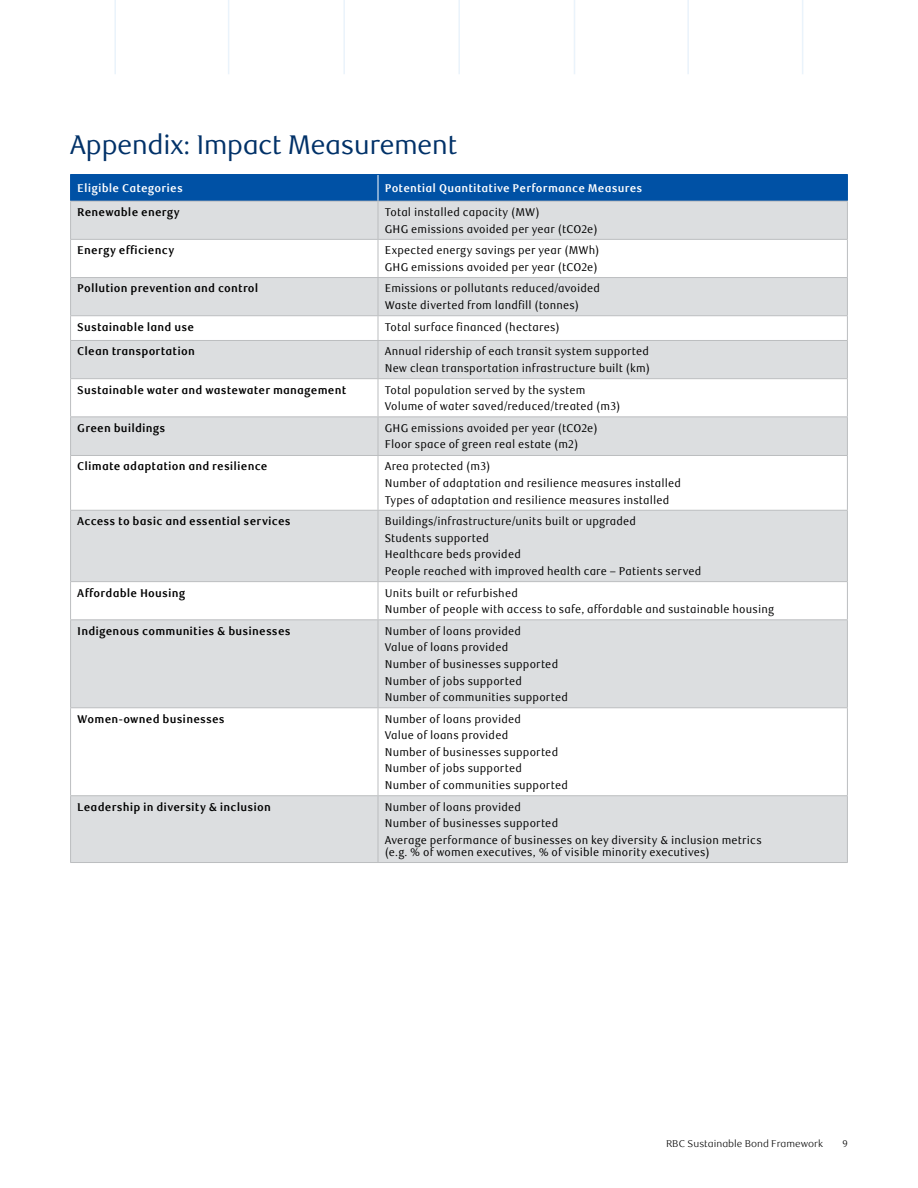
<style>
.page{position:relative;width:918px;height:1188px;background:#fff}
.page>*{position:absolute;margin:0;border:0;box-sizing:border-box;transform-origin:0 0}
.t1{font:27px "RBC Display";color:#003168}
.t2{font:11.25px/16.6px "RBC Text Cond";letter-spacing:.015em;color:#000}
.t3{font:700 11.25px "RBC Text Cond";letter-spacing:.015em;color:#000}
.t4{font:700 11.25px "RBC Text Cond";letter-spacing:.015em;color:#fff}
.t5{font:300 9.75px "RBC Text";color:#000}
</style>
<div class="page">
<svg style="left:71px;top:202px;width:776px;height:660px;fill:#dcdee0"></svg>
<hr style="left:70px;top:174px;width:308px;height:1px;background:#0051a5">
<hr style="left:378px;top:174px;width:470px;height:1px;background:#0051a5">
<div style="left:70px;top:175px;width:778px;height:26px;background:#0051a5"></div>
<hr style="left:70px;top:201px;width:308px;height:1px;background:#bcbec0">
<hr style="left:70px;top:202px;width:1px;height:37px;background:#bcbec0">
<hr style="left:378px;top:201px;width:470px;height:1px;background:#bcbec0">
<hr style="left:378px;top:202px;width:1px;height:37px;background:#bcbec0">
<hr style="left:847px;top:202px;width:1px;height:37px;background:#bcbec0">
<hr style="left:70px;top:239px;width:308px;height:1px;background:#bcbec0">
<hr style="left:70px;top:240px;width:1px;height:37px;background:#bcbec0">
<hr style="left:378px;top:239px;width:470px;height:1px;background:#bcbec0">
<hr style="left:378px;top:240px;width:1px;height:37px;background:#bcbec0">
<hr style="left:847px;top:240px;width:1px;height:37px;background:#bcbec0">
<hr style="left:70px;top:277px;width:308px;height:1px;background:#bcbec0">
<hr style="left:70px;top:278px;width:1px;height:37px;background:#bcbec0">
<hr style="left:378px;top:277px;width:470px;height:1px;background:#bcbec0">
<hr style="left:378px;top:278px;width:1px;height:37px;background:#bcbec0">
<hr style="left:847px;top:278px;width:1px;height:37px;background:#bcbec0">
<hr style="left:70px;top:315px;width:308px;height:1px;background:#bcbec0">
<svg style="left:70px;top:316px;width:1px;height:24px"></svg>
<hr style="left:378px;top:315px;width:470px;height:1px;background:#bcbec0">
<svg style="left:378px;top:316px;width:1px;height:24px"></svg>
<svg style="left:847px;top:316px;width:1px;height:24px"></svg>
<hr style="left:70px;top:340px;width:308px;height:1px;background:#bcbec0">
<hr style="left:70px;top:341px;width:1px;height:37px;background:#bcbec0">
<hr style="left:378px;top:340px;width:470px;height:1px;background:#bcbec0">
<hr style="left:378px;top:341px;width:1px;height:37px;background:#bcbec0">
<hr style="left:847px;top:341px;width:1px;height:37px;background:#bcbec0">
<hr style="left:70px;top:378px;width:308px;height:1px;background:#bcbec0">
<hr style="left:70px;top:379px;width:1px;height:37px;background:#bcbec0">
<hr style="left:378px;top:378px;width:470px;height:1px;background:#bcbec0">
<hr style="left:378px;top:379px;width:1px;height:37px;background:#bcbec0">
<hr style="left:847px;top:379px;width:1px;height:37px;background:#bcbec0">
<hr style="left:70px;top:416px;width:308px;height:1px;background:#bcbec0">
<hr style="left:70px;top:417px;width:1px;height:38px;background:#bcbec0">
<hr style="left:378px;top:416px;width:470px;height:1px;background:#bcbec0">
<hr style="left:378px;top:417px;width:1px;height:38px;background:#bcbec0">
<hr style="left:847px;top:417px;width:1px;height:38px;background:#bcbec0">
<hr style="left:70px;top:455px;width:308px;height:1px;background:#bcbec0">
<hr style="left:70px;top:456px;width:1px;height:54px;background:#bcbec0">
<hr style="left:378px;top:455px;width:470px;height:1px;background:#bcbec0">
<hr style="left:378px;top:456px;width:1px;height:54px;background:#bcbec0">
<hr style="left:847px;top:456px;width:1px;height:54px;background:#bcbec0">
<hr style="left:70px;top:510px;width:308px;height:1px;background:#bcbec0">
<hr style="left:70px;top:511px;width:1px;height:70px;background:#bcbec0">
<hr style="left:378px;top:510px;width:470px;height:1px;background:#bcbec0">
<hr style="left:378px;top:511px;width:1px;height:70px;background:#bcbec0">
<hr style="left:847px;top:511px;width:1px;height:70px;background:#bcbec0">
<hr style="left:70px;top:581px;width:308px;height:1px;background:#bcbec0">
<hr style="left:70px;top:582px;width:1px;height:37px;background:#bcbec0">
<hr style="left:378px;top:581px;width:470px;height:1px;background:#bcbec0">
<hr style="left:378px;top:582px;width:1px;height:37px;background:#bcbec0">
<hr style="left:847px;top:582px;width:1px;height:37px;background:#bcbec0">
<hr style="left:70px;top:619px;width:308px;height:1px;background:#bcbec0">
<hr style="left:70px;top:620px;width:1px;height:87px;background:#bcbec0">
<hr style="left:378px;top:619px;width:470px;height:1px;background:#bcbec0">
<hr style="left:378px;top:620px;width:1px;height:87px;background:#bcbec0">
<hr style="left:847px;top:620px;width:1px;height:87px;background:#bcbec0">
<hr style="left:70px;top:707px;width:308px;height:1px;background:#bcbec0">
<hr style="left:70px;top:708px;width:1px;height:87px;background:#bcbec0">
<hr style="left:378px;top:707px;width:470px;height:1px;background:#bcbec0">
<hr style="left:378px;top:708px;width:1px;height:87px;background:#bcbec0">
<hr style="left:847px;top:708px;width:1px;height:87px;background:#bcbec0">
<hr style="left:70px;top:795px;width:308px;height:1px;background:#bcbec0">
<hr style="left:70px;top:796px;width:1px;height:66px;background:#bcbec0">
<hr style="left:378px;top:795px;width:470px;height:1px;background:#bcbec0">
<hr style="left:378px;top:796px;width:1px;height:66px;background:#bcbec0">
<hr style="left:847px;top:796px;width:1px;height:66px;background:#bcbec0">
<hr style="left:70px;top:862px;width:308px;height:1px;background:#bcbec0">
<hr style="left:378px;top:862px;width:470px;height:1px;background:#bcbec0">
<hr style="left:114px;top:1px;width:2px;height:73px;background:#eaf3fb">
<hr style="left:228px;top:1px;width:1px;height:73px;background:#eaf3fb">
<hr style="left:343px;top:1px;width:2px;height:73px;background:#eaf3fb">
<hr style="left:458px;top:1px;width:2px;height:73px;background:#eaf3fb">
<hr style="left:574px;top:1px;width:1px;height:73px;background:#eaf3fb">
<hr style="left:687px;top:1px;width:2px;height:73px;background:#eaf3fb">
<hr style="left:802px;top:1px;width:1px;height:73px;background:#eaf3fb">
<h1 class="t1" style="left:70px;top:130px;width:388px">Appendix: Impact Measurement</h1>
<p class="t4" style="left:77px;top:181px;width:107px">Eligible Categories</p>
<p class="t4" style="left:385px;top:181px;width:259px">Potential Quantitative Performance Measures</p>
<p class="t3" style="left:77px;top:205px;width:104px">Renewable energy</p>
<p class="t2" style="left:385px;top:204px;width:214px">Total installed capacity (MW)<br>GHG emissions avoided per year (tCO2e)</p>
<p class="t3" style="left:77px;top:244px;width:98px">Energy efficiency</p>
<p class="t2" style="left:385px;top:242px;width:216px">Expected energy savings per year (MWh)<br>GHG emissions avoided per year (tCO2e)</p>
<p class="t3" style="left:77px;top:282px;width:183px">Pollution prevention and control</p>
<p class="t2" style="left:385px;top:280px;width:217px">Emissions or pollutants reduced/avoided<br>Waste diverted from landfill (tonnes)</p>
<p class="t3" style="left:77px;top:320px;width:118px">Sustainable land use</p>
<p class="t2" style="left:385px;top:319px;width:176px">Total surface financed (hectares)</p>
<p class="t3" style="left:77px;top:345px;width:119px">Clean transportation</p>
<p class="t2" style="left:385px;top:343px;width:267px">Annual ridership of each transit system supported<br>New clean transportation infrastructure built (km)</p>
<p class="t3" style="left:77px;top:383px;width:271px">Sustainable water and wastewater management</p>
<p class="t2" style="left:385px;top:382px;width:237px">Total population served by the system<br>Volume of water saved/reduced/treated (m3)</p>
<p class="t3" style="left:77px;top:421px;width:90px">Green buildings</p>
<p class="t2" style="left:385px;top:420px;width:214px">GHG emissions avoided per year (tCO2e)<br>Floor space of green real estate (m2)</p>
<p class="t3" style="left:77px;top:460px;width:192px">Climate adaptation and resilience</p>
<p class="t2" style="left:385px;top:458px;width:298px">Area protected (m3)<br>Number of adaptation and resilience measures installed<br>Types of adaptation and resilience measures installed</p>
<p class="t3" style="left:77px;top:515px;width:215px">Access to basic and essential services</p>
<p class="t2" style="left:385px;top:513px;width:318px">Buildings/infrastructure/units built or upgraded<br>Students supported<br>Healthcare beds provided<br>People reached with improved health care – Patients served</p>
<p class="t3" style="left:77px;top:586px;width:110px">Affordable Housing</p>
<p class="t2" style="left:385px;top:585px;width:391px">Units built or refurbished<br>Number of people with access to safe, affordable and sustainable housing</p>
<p class="t3" style="left:77px;top:624px;width:215px">Indigenous communities &amp; businesses</p>
<p class="t2" style="left:385px;top:623px;width:185px">Number of loans provided<br>Value of loans provided<br>Number of businesses supported<br>Number of jobs supported<br>Number of communities supported</p>
<p class="t3" style="left:77px;top:712px;width:149px">Women-owned businesses</p>
<p class="t2" style="left:385px;top:711px;width:185px">Number of loans provided<br>Value of loans provided<br>Number of businesses supported<br>Number of jobs supported<br>Number of communities supported</p>
<p class="t3" style="left:77px;top:800px;width:195px">Leadership in diversity &amp; inclusion</p>
<p class="t2" style="left:385px;top:799px;width:379px">Number of loans provided<br>Number of businesses supported<br>Average performance of businesses on key diversity &amp; inclusion metrics</p>
<p class="t2" style="left:385px;top:844px;width:327px">(e.g. % of women executives, % of visible minority executives)</p>
<p class="t5" style="left:666px;top:1138px;width:158px">RBC Sustainable Bond Framework</p>
<p class="t5" style="left:842px;top:1138px;width:7px">9</p>
</div>
